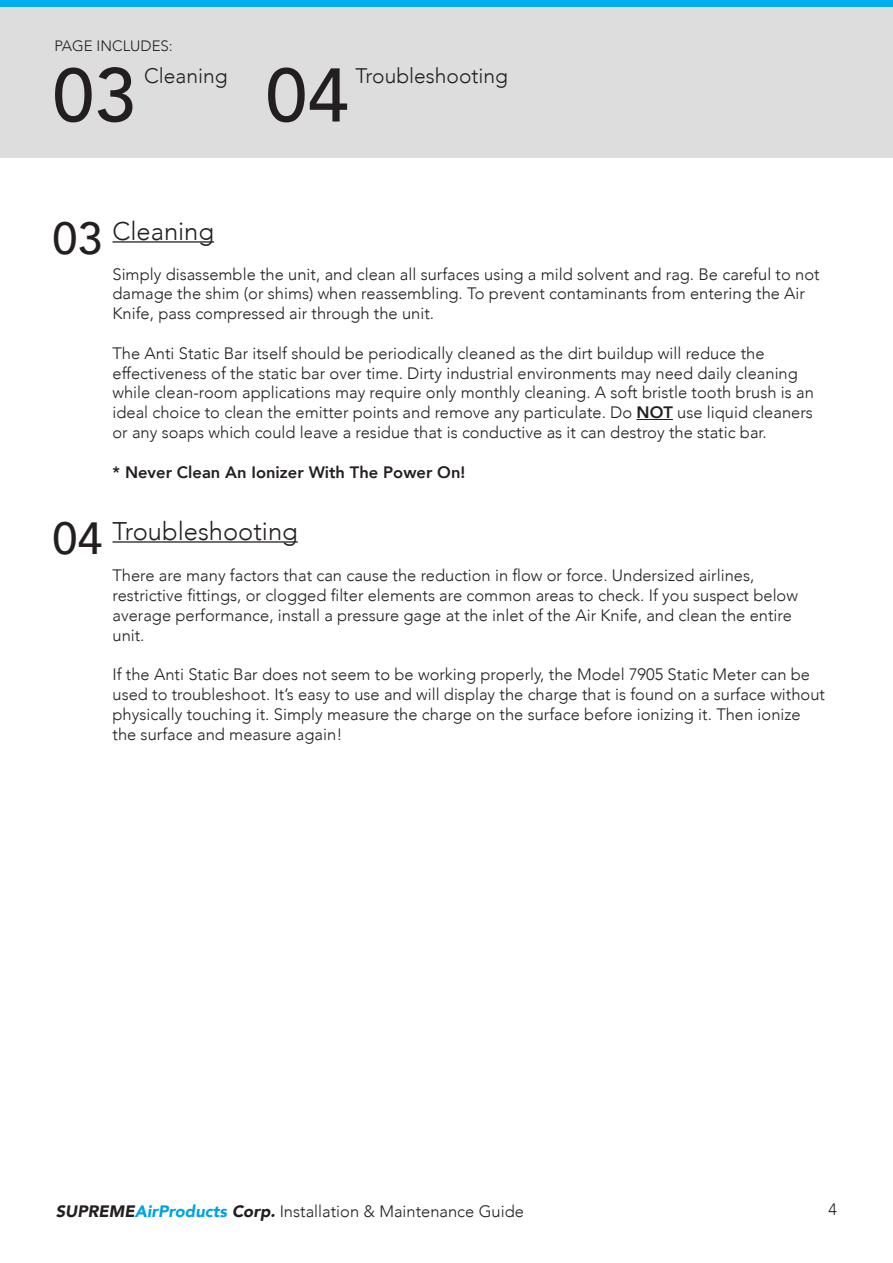
<style>
.page{position:relative;width:893px;height:1263px;background:#fff}
.page>*{position:absolute;margin:0;border:0;box-sizing:border-box;transform-origin:0 0}
.t1{font:500 75px "Avenir";color:#231f20}
.t2{font:500 45px "Avenir";color:#231f20}
.t3{font:300 25.5px "Avenir";color:#231f20}
.t4{font:300 21px "Avenir";color:#231f20}
.t5{font:300 16.5px/19.8px "Avenir";color:#231f20}
.t6{font:800 16.5px "Avenir";color:#231f20}
.t7{font:300 15px "Avenir";color:#231f20}
.s1{font-weight:800}
.s2{font-weight:900;font-style:italic}
.s3{font-weight:900;font-style:italic;color:#00a3e2}
</style>
<div class="page">
<hr style="left:112px;top:241px;width:102px;height:2px;background:#231f20">
<hr style="left:637px;top:419px;width:36px;height:1px;background:#231f20">
<div style="left:0;top:0;width:892px;height:8px;background:#00aeef"></div>
<div style="left:0;top:8px;width:892px;height:150px;background:#ddd"></div>
<hr style="left:112px;top:541px;width:186px;height:2px;background:#231f20">
<p class="t7" style="left:54px;top:37px;width:120px">PAGE INCLUDES:</p>
<p class="t1" style="left:52px;top:31px;width:85px">03</p>
<p class="t4" style="left:144px;top:63px;width:85px">Cleaning</p>
<p class="t1" style="left:266px;top:31px;width:85px">04</p>
<p class="t4" style="left:356px;top:63px;width:154px">Troubleshooting</p>
<p class="t2" style="left:52px;top:199px;width:52px">03</p>
<p class="t3" style="left:112px;top:216px;width:103px">Cleaning</p>
<p class="t5" style="left:112px;top:264px;width:709px">Simply disassemble the unit, and clean all surfaces using a mild solvent and rag. Be careful to not damage the shim (or shims) when reassembling. To prevent contaminants from entering the Air<br>Knife, pass compressed air through the unit.</p>
<p class="t5" style="left:112px;top:343px;width:703px">The Anti Static Bar itself should be periodically cleaned as the dirt buildup will reduce the effectiveness of the static bar over time. Dirty industrial environments may need daily cleaning while clean-room applications may require only monthly cleaning. A soft bristle tooth brush is an ideal choice to clean the emitter points and remove any particulate. Do <span class="s1">NOT</span> use liquid cleaners or any soaps which could leave a residue that is conductive as it can destroy the static bar.</p>
<p class="t6" style="left:112px;top:459px;width:354px">* Never Clean An Ionizer With The Power On!</p>
<p class="t2" style="left:52px;top:499px;width:52px">04</p>
<p class="t3" style="left:112px;top:516px;width:187px">Troubleshooting</p>
<p class="t5" style="left:112px;top:566px;width:687px">There are many factors that can cause the reduction in flow or force. Undersized airlines, restrictive fittings, or clogged filter elements are common areas to check. If you suspect below average performance, install a pressure gage at the inlet of the Air Knife, and clean the entire unit.</p>
<p class="t5" style="left:112px;top:665px;width:714px">If the Anti Static Bar does not seem to be working properly, the Model 7905 Static Meter can be used to troubleshoot. It’s easy to use and will display the charge that is found on a surface without physically touching it. Simply measure the charge on the surface before ionizing it. Then ionize the surface and measure again!</p>
<p class="t5" style="left:56px;top:1201px;width:470px"><span class="s2">SUPREME</span><span class="s3">AirProducts</span> <span class="s2">Corp.</span> Installation &amp; Maintenance Guide</p>
<p class="t5" style="left:828px;top:1199px;width:10px">4</p>
</div>
